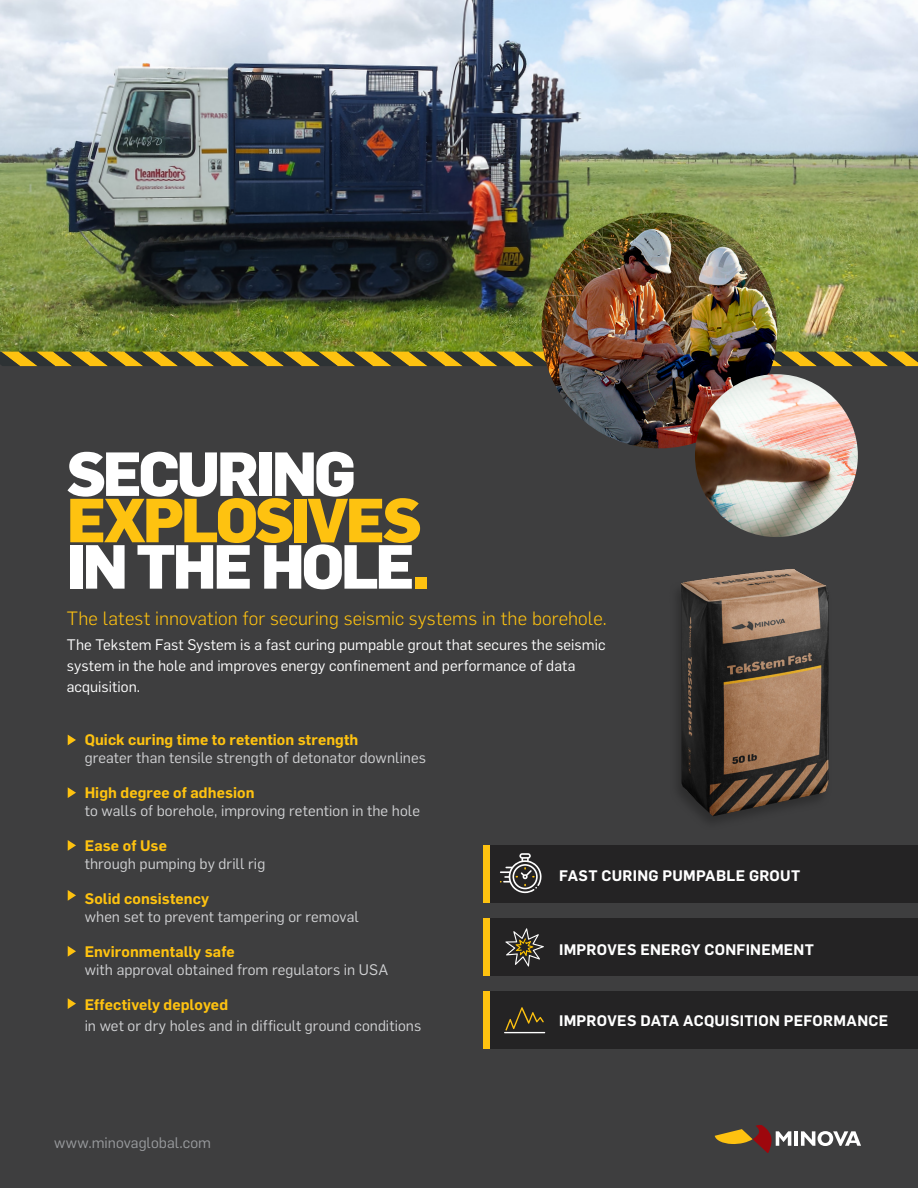
<style>
.page{position:relative;width:918px;height:1188px;background:#fff}
.page>*{position:absolute;margin:0;border:0;box-sizing:border-box;transform-origin:0 0}
.Brochure_headline_wh{font:800 61.05px/46.3px "Flama";letter-spacing:-.05em;color:#fff}
.Introduction_gold{font:300 18.9px "Flama";letter-spacing:.005em;color:#fec210}
.Copy_neg{font:15px/18px "Flama";letter-spacing:.005em;color:#d1d2d4}
.Copy_neg-2{font:15px/21px "Flama";letter-spacing:.005em;color:#fff}
.Introduction_gold-2{font:600 15px "Flama";letter-spacing:.015em;color:#fff}
.Copy_neg-3{font:15px "Flama";color:#999b9e}
.s1{color:#fec210}
.s2{font-weight:600;color:#fec210}
</style>
<div class="page">
<img style="left:0;top:0;width:918px;height:352px">
<div style="left:0;top:366px;width:918px;height:822px;background:#3e3e3f"></div>
<div style="left:490px;top:846px;width:428px;height:57px;background:#242324"></div>
<div style="left:487px;top:919px;width:431px;height:57px;background:#242324"></div>
<div style="left:490px;top:992px;width:428px;height:57px;background:#242324"></div>
<hr style="left:794px;top:1131px;width:4px;height:15px;background:#fff">
<svg style="left:801px;top:1131px;width:60px;height:15px"></svg>
<svg style="left:715px;top:1125px;width:76px;height:28px;background:#78583c"></svg>
<svg style="left:500px;top:853px;width:42px;height:40px"></svg>
<div style="left:484px;top:846px;width:6px;height:57px;background:#fec210"></div>
<div style="left:484px;top:919px;width:6px;height:57px;background:#fec210"></div>
<div style="left:484px;top:992px;width:6px;height:57px;background:#fec210"></div>
<hr style="left:504px;top:1032px;width:41px;height:1px;background:#fff">
<svg style="left:505px;top:1007px;width:39px;height:24px"></svg>
<svg style="left:505px;top:928px;width:39px;height:39px"></svg>
<svg style="left:68px;top:735px;width:8px;height:10px"></svg>
<svg style="left:68px;top:787px;width:8px;height:11px"></svg>
<svg style="left:68px;top:840px;width:8px;height:11px"></svg>
<svg style="left:68px;top:890px;width:8px;height:11px"></svg>
<svg style="left:68px;top:946px;width:8px;height:11px"></svg>
<svg style="left:68px;top:998px;width:8px;height:11px"></svg>
<img style="left:596px;top:531px;width:321px;height:315px">
<svg style="left:0;top:352px;width:918px;height:14px;background:#927722"></svg>
<img style="left:542px;top:213px;width:235px;height:235px;border-radius:118px">
<img style="left:695px;top:374px;width:163px;height:163px;border-radius:81px">
<p class="Brochure_headline_wh" style="left:67px;top:447px;width:365px">SECURING<br><span class="s1">EXPLOSIVES<br></span>IN THE HOLE<span class="s1">.</span></p>
<p class="Introduction_gold" style="left:67px;top:605px;width:541px">The latest innovation for securing seismic systems in the borehole.</p>
<p class="Copy_neg-2" style="left:67px;top:634px;width:540px">The Tekstem Fast System is a fast curing pumpable grout that secures the seismic system in the hole and improves energy confinement and performance of data acquisition.</p>
<p class="Copy_neg" style="left:85px;top:729px;width:343px"><span class="s2">Quick curing time to retention strength<br></span>greater than tensile strength of detonator downlines</p>
<p class="Copy_neg" style="left:85px;top:782px;width:337px"><span class="s2">High degree of adhesion<br></span>to walls of borehole, improving retention in the hole</p>
<p class="Copy_neg" style="left:85px;top:835px;width:182px"><span class="s2">Ease of Use<br></span>through pumping by drill rig</p>
<p class="Copy_neg" style="left:85px;top:888px;width:276px"><span class="s2">Solid consistency<br></span>when set to prevent tampering or removal</p>
<p class="Copy_neg" style="left:85px;top:941px;width:305px"><span class="s2">Environmentally safe<br></span>with approval obtained from regulators in USA</p>
<p class="Copy_neg" style="left:85px;top:993px;width:338px;line-height:21px"><span class="s2">Effectively deployed<br></span>in wet or dry holes and in difficult ground conditions</p>
<p class="Introduction_gold-2" style="left:559px;top:865px;width:243px">FAST CURING PUMPABLE GROUT</p>
<p class="Introduction_gold-2" style="left:559px;top:939px;width:256px">IMPROVES ENERGY CONFINEMENT</p>
<p class="Introduction_gold-2" style="left:559px;top:1009px;width:331px">IMPROVES DATA ACQUISITION PEFORMANCE</p>
<p class="Copy_neg-3" style="left:54px;top:1133px;width:159px">www.minovaglobal.com</p>
</div>
